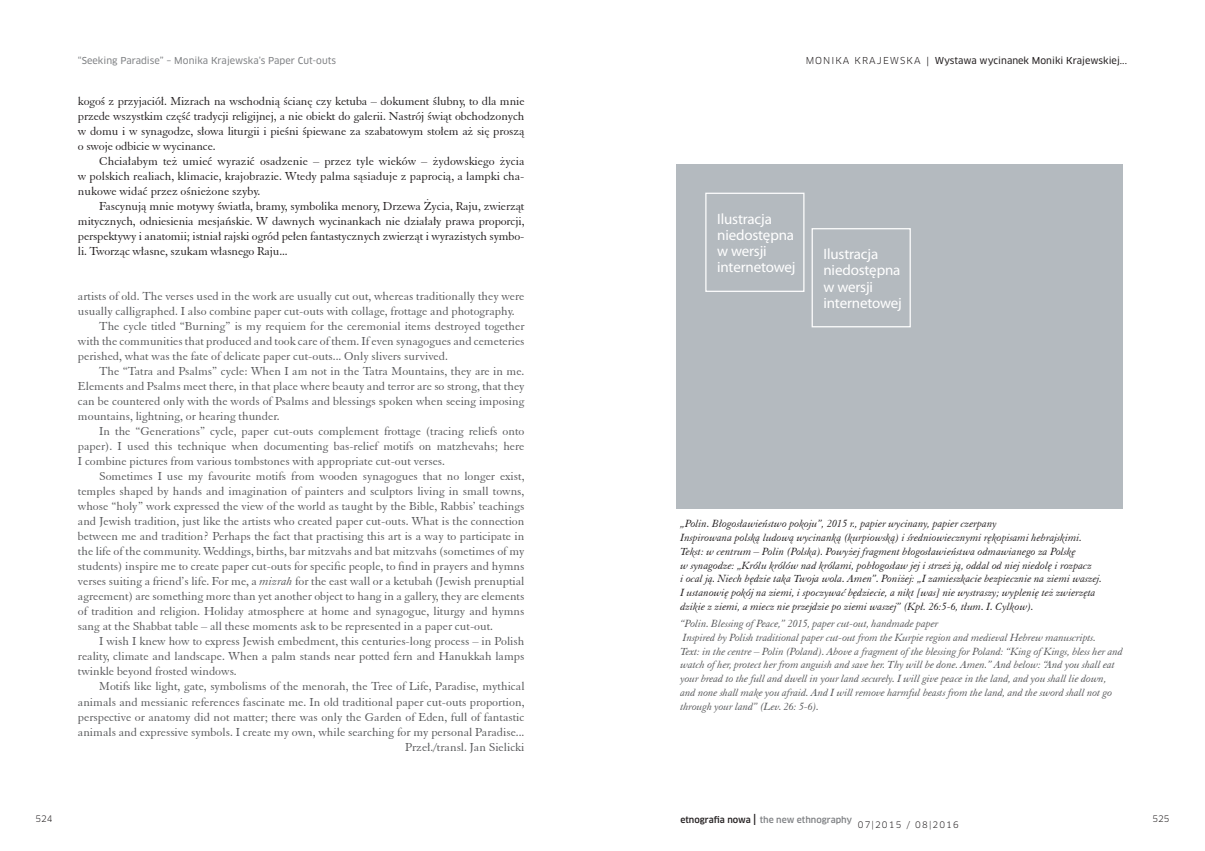
<style>
.page{position:relative;width:1205px;height:851px;background:#fff}
.page>*{position:absolute;margin:0;border:0;box-sizing:border-box;transform-origin:0 0}
.t1{font:15px/16.2px "Myriad Pro";letter-spacing:-.01em;color:#fff}
.t2{font:12.5px "Elega Garmnd EU";color:#57585a}
.t3{font:12.5px/15px "Elega Garmnd EU";letter-spacing:-.01em;color:#231f20;text-align:justify}
.t4{font:italic 11.25px/13.8px "Elega Garmnd EU";color:#231f20}
.t5{font:italic 11.25px/13.8px "Elega Garmnd EU";letter-spacing:-.01em;color:#57585a}
.t6{font:9.38px "Clan Pro News";color:#231f20}
.t7{font:9.38px "Clan Pro News";color:#808285}
.t8{font:500 8.75px "Clan Pro";color:#808285}
.t9{font:8.75px "Clan Pro";letter-spacing:.13em;color:#231f20}
.s1{font-family:"Clan Pro"}
.s2{font-family:"Elega Garmnd EU";font-style:italic}
.s3{font-style:italic}
.s4{color:#231f20}
.s5{font-size:11.25px;color:#231f20}
</style>
<div class="page">
<div style="left:677px;top:164px;width:446px;height:344px;background:#b4babf"></div>
<div style="left:705px;top:193px;width:99px;height:99px;border:1px solid #fff"></div>
<div style="left:811px;top:228px;width:100px;height:99px;border:1px solid #fff"></div>
<p class="t7" style="left:78px;top:55px;width:259px">“Seeking Paradise” – Monika Krajewska’s Paper Cut-outs</p>
<p class="t6" style="left:806px;top:55px;width:323px"><span class="s1">MONIKA K RAJEWSKA</span> <span class="s2">|</span> Wystawa wycinanek Moniki Krajewskiej...</p>
<p class="t3" style="left:78px;top:94px;width:448px">kogoś z przyjaciół. Mizrach na wschodnią ścianę czy ketuba – dokument ślubny, to dla mnie przede wszystkim część tradycji religijnej, a nie obiekt do galerii. Nastrój świąt obchodzonych w domu i w synagodze, słowa liturgii i pieśni śpiewane za szabatowym stołem aż się proszą o swoje odbicie w wycinance.</p>
<p class="t3" style="left:78px;top:154px;width:448px;text-indent:21px">Chciałabym też umieć wyrazić osadzenie – przez tyle wieków – żydowskiego życia w polskich realiach, klimacie, krajobrazie. Wtedy palma sąsiaduje z paprocią, a lampki cha&shy;nukowe widać przez ośnieżone szyby.</p>
<p class="t3" style="left:78px;top:199px;width:448px;text-indent:21px">Fascynują mnie motywy światła, bramy, symbolika menory, Drzewa Życia, Raju, zwierząt mitycznych, odniesienia mesjańskie. W dawnych wycinankach nie działały prawa proporcji, perspektywy i anatomii; istniał rajski ogród pełen fantastycznych zwierząt i wyrazistych symbo&shy;li. Tworząc własne, szukam własnego Raju...</p>
<p class="t2" style="left:78px;top:289px;width:448px">artists of old. The verses used in the work are usually cut out, whereas traditionally they were</p>
<p class="t2" style="left:78px;top:304px;width:438px">usually calligraphed. I also combine paper cut-outs with collage, frottage and photography.</p>
<p class="t2" style="left:99px;top:319px;width:427px">The cycle titled “Burning” is my requiem for the ceremonial items destroyed together</p>
<p class="t2" style="left:78px;top:334px;width:448px">with the communities that produced and took care of them. If even synagogues and cemeteries</p>
<p class="t2" style="left:78px;top:349px;width:371px">perished, what was the fate of delicate paper cut-outs... Only slivers survived.</p>
<p class="t2" style="left:99px;top:364px;width:427px">The “Tatra and Psalms” cycle: When I am not in the Tatra Mountains, they are in me.</p>
<p class="t2" style="left:78px;top:379px;width:448px">Elements and Psalms meet there, in that place where beauty and terror are so strong, that they</p>
<p class="t2" style="left:78px;top:394px;width:448px">can be countered only with the words of Psalms and blessings spoken when seeing imposing</p>
<p class="t2" style="left:78px;top:409px;width:203px">mountains, lightning, or hearing thunder.</p>
<p class="t2" style="left:99px;top:424px;width:427px">In the “Generations” cycle, paper cut-outs complement frottage (tracing reliefs onto</p>
<p class="t2" style="left:78px;top:439px;width:448px">paper). I used this technique when documenting bas-relief motifs on matzhevahs; here</p>
<p class="t2" style="left:78px;top:454px;width:368px">I combine pictures from various tombstones with appropriate cut-out verses.</p>
<p class="t2" style="left:99px;top:469px;width:427px">Sometimes I use my favourite motifs from wooden synagogues that no longer exist,</p>
<p class="t2" style="left:78px;top:484px;width:448px">temples shaped by hands and imagination of painters and sculptors living in small towns,</p>
<p class="t2" style="left:78px;top:499px;width:448px">whose “holy” work expressed the view of the world as taught by the Bible, Rabbis’ teachings</p>
<p class="t2" style="left:78px;top:514px;width:448px">and Jewish tradition, just like the artists who created paper cut-outs. What is the connection</p>
<p class="t2" style="left:78px;top:529px;width:448px">between me and tradition? Perhaps the fact that practising this art is a way to participate in</p>
<p class="t2" style="left:78px;top:544px;width:448px">the life of the community. Weddings, births, bar mitzvahs and bat mitzvahs (sometimes of my</p>
<p class="t2" style="left:78px;top:559px;width:448px">students) inspire me to create paper cut-outs for specific people, to find in prayers and hymns</p>
<p class="t2" style="left:78px;top:574px;width:448px">verses suiting a friend’s life. For me, a <span class="s3">mizrah</span> for the east wall or a ketubah (Jewish prenuptial</p>
<p class="t2" style="left:78px;top:589px;width:448px">agreement) are something more than yet another object to hang in a gallery, they are elements</p>
<p class="t2" style="left:78px;top:604px;width:448px">of tradition and religion. Holiday atmosphere at home and synagogue, liturgy and hymns</p>
<p class="t2" style="left:78px;top:619px;width:417px">sang at the Shabbat table – all these moments ask to be represented in a paper cut-out.</p>
<p class="t2" style="left:99px;top:634px;width:427px">I wish I knew how to express Jewish embedment, this centuries-long process – in Polish</p>
<p class="t2" style="left:78px;top:649px;width:448px">reality, climate and landscape. When a palm stands near potted fern and Hanukkah lamps</p>
<p class="t2" style="left:78px;top:664px;width:160px">twinkle beyond frosted windows.</p>
<p class="t2" style="left:99px;top:679px;width:427px">Motifs like light, gate, symbolisms of the menorah, the Tree of Life, Paradise, mythical</p>
<p class="t2" style="left:78px;top:694px;width:448px">animals and messianic references fascinate me. In old traditional paper cut-outs proportion,</p>
<p class="t2" style="left:78px;top:709px;width:448px">perspective or anatomy did not matter; there was only the Garden of Eden, full of fantastic</p>
<p class="t2" style="left:78px;top:724px;width:448px">animals and expressive symbols. I create my own, while searching for my personal Paradise...</p>
<p class="t2" style="left:405px;top:739px;width:121px">Przeł./transl. Jan Sielicki</p>
<p class="t1" style="left:717px;top:210px;width:80px">Ilustracja niedostępna w wersji internetowej</p>
<p class="t1" style="left:823px;top:245px;width:80px">Ilustracja niedostępna w wersji internetowej</p>
<p class="t4" style="left:680px;top:516px;width:423px">„Polin. Błogosławieństwo pokoju”, 2015 r., papier wycinany, papier czerpany<br>Inspirowana polską ludową wycinanką (kurpiowską) i średniowiecznymi rękopisami hebrajskimi.<br>Tekst: w centrum – Polin (Polska). Powyżej fragment błogosławieństwa odmawianego za Polskę<br>w synagodze: „Królu królów nad królami, pobłogosław jej i strzeż ją, oddal od niej niedolę i rozpacz<br>i ocal ją. Niech będzie taka Twoja wola. Amen”. Poniżej: „I zamieszkacie bezpiecznie na ziemi waszej.<br>I ustanowię pokój na ziemi, i spoczywać będziecie, a nikt [was] nie wystraszy; wyplenię też zwierzęta dzikie z ziemi, a miecz nie przejdzie po ziemi waszej” (Kpł. 26:5-6, tłum. I. Cylkow).</p>
<p class="t5" style="left:680px;top:616px;width:444px">“Polin. Blessing of Peace,” 2015, paper cut-out, handmade paper<br>Inspired by Polish traditional paper cut-out from the Kurpie region and medieval Hebrew manuscripts.<br>Text: in the centre – Polin (Poland). Above a fragment of the blessing for Poland: “King of Kings, bless her and watch of her, protect her from anguish and save her. Thy will be done. Amen.” And below: “And you shall eat your bread to the full and dwell in your land securely. I will give peace in the land, and you shall lie down, and none shall make you afraid. And I will remove harmful beasts from the land, and the sword shall not go through your land” (Lev. 26: 5-6).</p>
<p class="t9" style="left:35px;top:813px;width:19px">524</p>
<p class="t8" style="left:680px;top:814px;width:173px"><span class="s4">etnografia nowa</span> <span class="s5">|</span> the new ethnography</p>
<p class="t9" style="left:1152px;top:813px;width:19px">525</p>
<p class="t9" style="left:858px;top:819px;width:103px">07|2015 / 08|2016</p>
</div>
